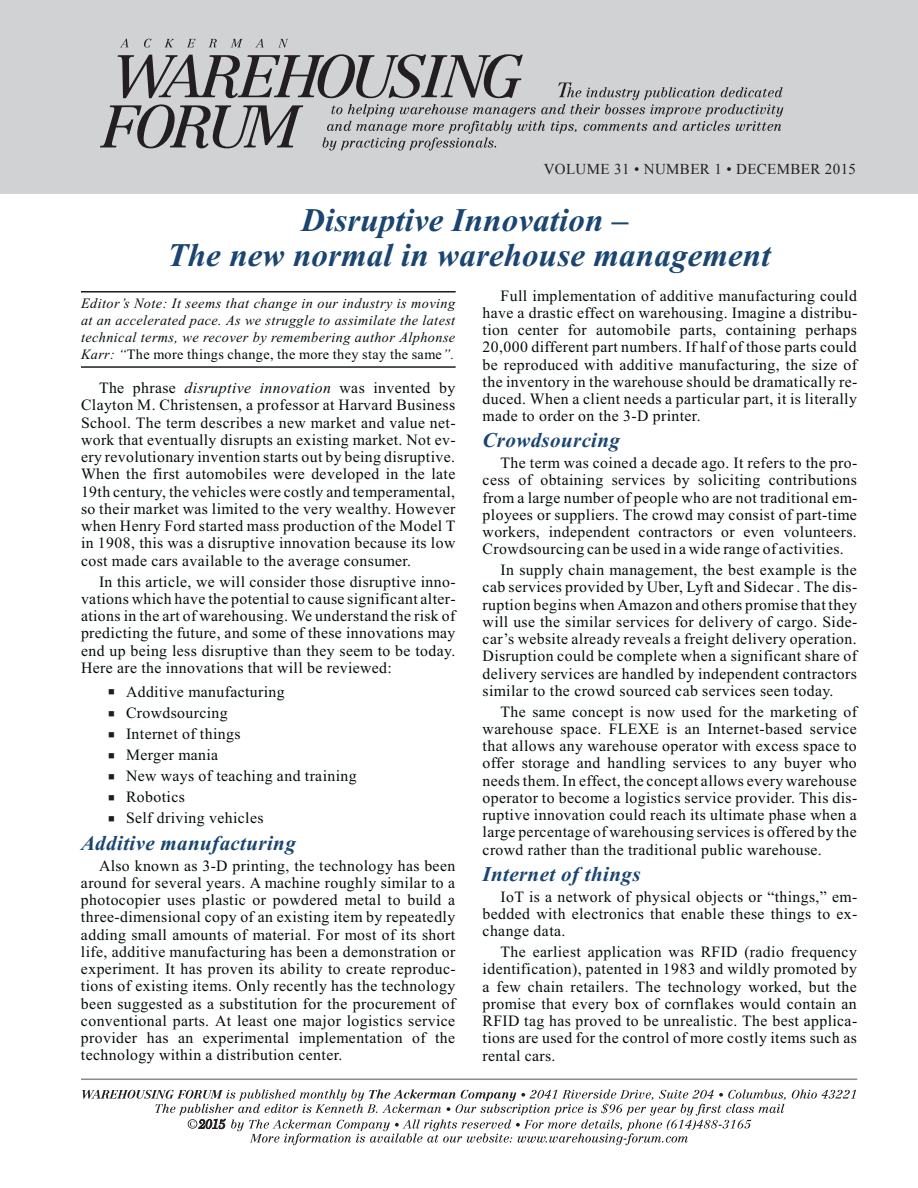
<style>
.page{position:relative;width:918px;height:1188px;background:#fff}
.page>*{position:absolute;margin:0;border:0;box-sizing:border-box;transform-origin:0 0}
.t1{font:italic 700 33px/34.5px "Times New Roman";letter-spacing:.005em;color:#194570;text-align:center}
.t2{font:italic 700 21px "Times New Roman";letter-spacing:.02em;color:#194570}
.t3{font:15.75px/17.2px "Times New Roman";letter-spacing:.025em;color:#040c0d;text-align:justify}
.t4{font:15px "Times New Roman";letter-spacing:.025em;color:#040c0d}
.t5{font:15px "Times New Roman";color:#231f20}
.t6{font:italic 14.25px/17.2px "Times New Roman";letter-spacing:.03em;color:#040c0d;text-align:justify}
.s1{font-style:normal}
.s2{font-style:italic}
</style>
<div class="page">
<div style="left:0;top:0;width:918px;height:194px;background:#d1d2d4"></div>
<svg style="left:120px;top:39px;width:168px;height:9px"></svg>
<svg style="left:100px;top:54px;width:683px;height:97px"></svg>
<hr style="left:81px;top:1079px;width:776px;height:1px;background:#898b8f">
<hr style="left:81px;top:291px;width:375px;height:2px;background:#1e1e1e">
<hr style="left:81px;top:366px;width:375px;height:2px;background:#1e1e1e">
<svg style="left:82px;top:1089px;width:774px;height:56px"></svg>
<p class="t4" style="left:542px;top:158px;width:314px">VOLUME 31 • NUMBER 1 • DECEMBER 2015</p>
<p class="t5" style="left:544px;top:159px;width:24px">VO</p>
<p class="t1" style="left:168px;top:206px;width:605px">Disruptive Innovation –<br>The new normal in warehouse management</p>
<p class="t6" style="left:81px;top:295px;width:376px">Editor’s Note: It seems that change in our industry is moving at an accelerated pace. As we struggle to assimilate the latest technical terms, we recover by remembering author Alphonse Karr: “<span class="s1">The more things change, the more they stay the same</span>”.</p>
<p class="t3" style="left:81px;top:381px;width:376px;text-indent:18px">The phrase <span class="s2">disruptive innovation</span> was invented by Clayton M. Christensen, a professor at Harvard Business School. The term describes a new market and value net&shy;work that eventually disrupts an existing market. Not ev&shy;ery revolutionary invention starts out by being disruptive.<br>When the first automobiles were developed in the late 19th century, the vehicles were costly and temperamental, so their market was limited to the very wealthy. However when Henry Ford started mass production ofthe Model T in 1908, this was a disruptive innovation because its low cost made cars available to the average consumer.</p>
<p class="t3" style="left:81px;top:574px;width:378px;text-indent:18px">In this article, we will consider those disruptive inno&shy;vations which have the potential to cause significant alter&shy;ations in the art ofwarehousing. We understand the risk of predicting the future, and some of these innovations may end up being less disruptive than they seem to be today.<br>Here are the innovations that will be reviewed:</p>
<p class="t3" style="left:126px;top:683px;width:232px;line-height:21px;text-align:left">Additive manufacturing<br>Crowdsourcing<br>Internet of things<br>Merger mania<br>New ways of teaching and training<br>Robotics<br>Self driving vehicles</p>
<p class="t2" style="left:81px;top:829px;width:216px">Additive manufacturing</p>
<p class="t3" style="left:81px;top:858px;width:377px;text-indent:18px">Also known as 3-D printing, the technology has been around for several years. A machine roughly similar to a photocopier uses plastic or powdered metal to build a three-dimensional copy of an existing item by repeatedly adding small amounts of material. For most of its short life, additive manufacturing has been a demonstration or experiment. It has proven its ability to create reproduc&shy;tions of existing items. Only recently has the technology been suggested as a substitution for the procurement of conventional parts. At least one major logistics service provider has an experimental implementation of the technology within a distribution center.</p>
<p class="t3" style="left:483px;top:288px;width:377px;text-indent:18px">Full implementation of additive manufacturing could have a drastic effect on warehousing. Imagine a distribu&shy;tion center for automobile parts, containing perhaps 20,000 different part numbers. Ifhalfofthose parts could be reproduced with additive manufacturing, the size of the inventory in the warehouse should be dramatically re&shy;duced. When a client needs a particular part, it is literally made to order on the 3-D printer.</p>
<p class="t2" style="left:483px;top:426px;width:139px">Crowdsourcing</p>
<p class="t3" style="left:483px;top:456px;width:376px;text-indent:18px">The term was coined a decade ago. It refers to the pro&shy;cess of obtaining services by soliciting contributions from a large number ofpeople who are not traditional em&shy;ployees or suppliers. The crowd may consist of part-time workers, independent contractors or even volunteers.<br>Crowdsourcing can be used in a wide range ofactivities.</p>
<p class="t3" style="left:483px;top:563px;width:377px;text-indent:18px">In supply chain management, the best example is the cab services provided by Uber, Lyft and Sidecar . The dis&shy;ruption begins when Amazon and others promise that they will use the similar services for delivery of cargo. Side&shy;car’s website already reveals a freight delivery operation.<br>Disruption could be complete when a significant share of delivery services are handled by independent contractors similar to the crowd sourced cab services seen today.</p>
<p class="t3" style="left:483px;top:704px;width:377px;text-indent:18px">The same concept is now used for the marketing of warehouse space. FLEXE is an Internet-based service that allows any warehouse operator with excess space to offer storage and handling services to any buyer who needs them. In effect, the concept allows every warehouse operator to become a logistics service provider. This dis&shy;ruptive innovation could reach its ultimate phase when a large percentage ofwarehousing services is offered by the crowd rather than the traditional public warehouse.</p>
<p class="t2" style="left:483px;top:860px;width:160px">Internet of things</p>
<p class="t3" style="left:483px;top:889px;width:376px;text-indent:18px">IoT is a network of physical objects or “things,” em&shy;bedded with electronics that enable these things to ex&shy;change data.</p>
<p class="t3" style="left:483px;top:944px;width:376px;text-indent:18px">The earliest application was RFID (radio frequency identification), patented in 1983 and wildly promoted by a few chain retailers. The technology worked, but the promise that every box of cornflakes would contain an RFID tag has proved to be unrealistic. The best applica&shy;tions are used for the control ofmore costly items such as rental cars.</p>
</div>
